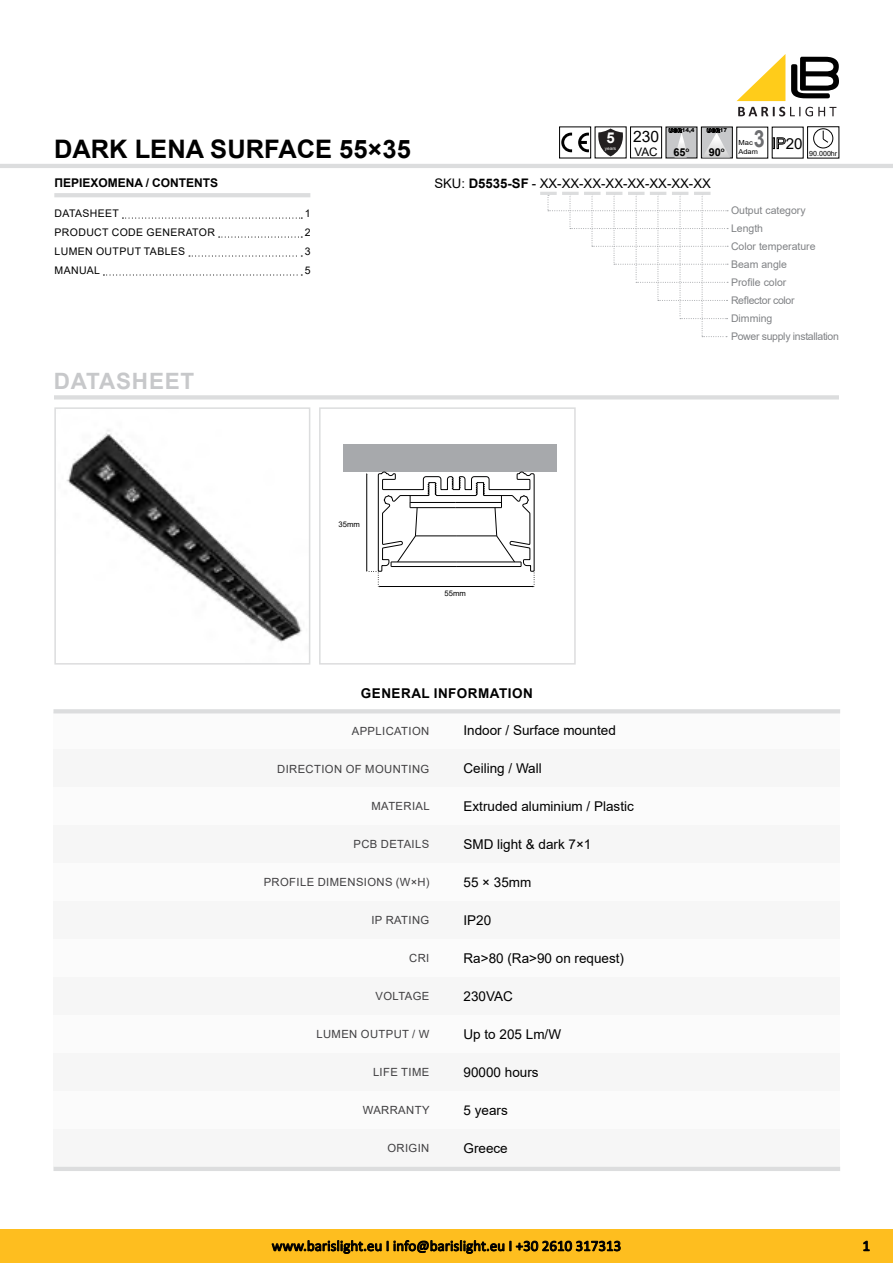
<style>
.page{position:relative;width:893px;height:1263px;background:#fff}
.page>*{position:absolute;margin:0;border:0;box-sizing:border-box;transform-origin:0 0}
.t1{font:700 25.5px "Arial";color:#000}
.t2{font:700 23.55px "Arial";color:#6d6e71;scale:.83 1}
.t3{font:700 22.5px "Arial";letter-spacing:.035em;color:#c7c8ca}
.t4{font:15.6px "Arial";color:#000}
.t5{font:15.15px "Arial";color:#000}
.t6{font:15px "Calibri";color:#000}
.t7{font:700 15px "Arial";color:#fff}
.t8{font:13.5px "Arial";color:#000}
.t9{font:700 13.5px "Arial";letter-spacing:.035em;color:#000}
.t10{font:13.2px "Arial";color:#000}
.t11{font:700 12px "Arial";color:#000}
.t12{font:11.7px "Arial";color:#000}
.t13{font:11.25px "Arial";letter-spacing:.035em;color:#414042}
.t14{font:700 10.95px "Arial";color:#000}
.t15{font:10.5px/18px "Arial";color:#808285}
.t16{font:10.5px "Arial";letter-spacing:.035em;color:#000}
.t17{font:7.65px "Arial";color:#000}
.t18{font:7.05px "Arial";color:#000}
.t19{font:6.9px "Arial";color:#000;scale:1.09 1}
.t20{font:6.75px "Arial";color:#000;scale:1.09 1}
.t21{font:900 5.4px "Arial";color:#000}
.t22{font:4.65px "Arial";color:#fff}
.s1{color:#fff}
.s2{font-weight:700}
</style>
<div class="page">
<svg style="left:738px;top:107px;width:98px;height:9px"></svg>
<svg style="left:791px;top:57px;width:48px;height:41px"></svg>
<svg style="left:737px;top:54px;width:48px;height:47px"></svg>
<div style="left:0;top:1229px;width:893px;height:34px;background:#febe1f"></div>
<svg style="left:272px;top:1240px;width:109px;height:13px"></svg>
<svg style="left:394px;top:1240px;width:110px;height:13px"></svg>
<svg style="left:510px;top:1241px;width:110px;height:10px"></svg>
<hr style="left:0;top:164px;width:893px;height:4px;background:#dcddde">
<svg style="left:863px;top:1241px;width:6px;height:10px"></svg>
<div style="left:343px;top:444px;width:213px;height:28px;background:#a7a9ac"></div>
<svg style="left:366px;top:472px;width:169px;height:115px"></svg>
<hr style="left:391px;top:562px;width:65px;height:1px;background:#000">
<hr style="left:391px;top:566px;width:65px;height:1px;background:#000">
<div style="left:319px;top:407px;width:257px;height:258px;border:2px solid #dcddde"></div>
<svg style="left:122px;top:218px;width:180px;height:1px"></svg>
<svg style="left:219px;top:236px;width:83px;height:2px"></svg>
<svg style="left:189px;top:255px;width:113px;height:2px"></svg>
<svg style="left:103px;top:274px;width:199px;height:2px"></svg>
<hr style="left:54px;top:193px;width:256px;height:4px;background:#dcddde">
<hr style="left:54px;top:395px;width:785px;height:4px;background:#dcddde">
<svg style="left:547px;top:194px;width:181px;height:143px"></svg>
<hr style="left:540px;top:192px;width:17px;height:3px;background:#dcddde">
<hr style="left:562px;top:192px;width:17px;height:3px;background:#dcddde">
<hr style="left:584px;top:192px;width:16px;height:3px;background:#dcddde">
<hr style="left:606px;top:192px;width:16px;height:3px;background:#dcddde">
<hr style="left:628px;top:192px;width:16px;height:3px;background:#dcddde">
<hr style="left:650px;top:192px;width:16px;height:3px;background:#dcddde">
<hr style="left:672px;top:192px;width:16px;height:3px;background:#dcddde">
<hr style="left:694px;top:192px;width:16px;height:3px;background:#dcddde">
<div style="left:53px;top:711px;width:393px;height:38px;background:#fbfbfb"></div>
<div style="left:53px;top:787px;width:393px;height:38px;background:#fbfbfb"></div>
<div style="left:53px;top:863px;width:393px;height:38px;background:#fbfbfb"></div>
<div style="left:53px;top:825px;width:393px;height:38px;background:#f6f6f6"></div>
<div style="left:446px;top:711px;width:394px;height:38px;background:#fbfbfb"></div>
<div style="left:446px;top:787px;width:394px;height:38px;background:#fbfbfb"></div>
<div style="left:446px;top:863px;width:394px;height:38px;background:#fbfbfb"></div>
<div style="left:446px;top:825px;width:394px;height:38px;background:#f6f6f6"></div>
<div style="left:53px;top:749px;width:393px;height:38px;background:#f6f6f6"></div>
<div style="left:446px;top:749px;width:394px;height:38px;background:#f6f6f6"></div>
<hr style="left:53px;top:709px;width:787px;height:4px;background:#dcddde">
<div style="left:53px;top:1053px;width:393px;height:38px;background:#f6f6f6"></div>
<div style="left:446px;top:1053px;width:394px;height:38px;background:#f6f6f6"></div>
<div style="left:53px;top:1129px;width:393px;height:38px;background:#f6f6f6"></div>
<div style="left:53px;top:1091px;width:393px;height:38px;background:#fbfbfb"></div>
<div style="left:53px;top:977px;width:393px;height:38px;background:#f6f6f6"></div>
<div style="left:53px;top:1015px;width:393px;height:38px;background:#fbfbfb"></div>
<div style="left:446px;top:1129px;width:394px;height:38px;background:#f6f6f6"></div>
<div style="left:446px;top:1091px;width:394px;height:38px;background:#fbfbfb"></div>
<div style="left:446px;top:977px;width:394px;height:38px;background:#f6f6f6"></div>
<div style="left:446px;top:1015px;width:394px;height:38px;background:#fbfbfb"></div>
<hr style="left:53px;top:1167px;width:787px;height:4px;background:#dcddde">
<div style="left:53px;top:901px;width:393px;height:38px;background:#f6f6f6"></div>
<div style="left:446px;top:901px;width:394px;height:38px;background:#f6f6f6"></div>
<div style="left:53px;top:939px;width:393px;height:38px;background:#fbfbfb"></div>
<div style="left:446px;top:939px;width:394px;height:38px;background:#fbfbfb"></div>
<img style="left:66px;top:429px;width:236px;height:213px">
<div style="left:54px;top:407px;width:256px;height:258px;border:2px solid #dcddde"></div>
<div style="left:559px;top:127px;width:32px;height:31px;border:1px solid #000"></div>
<svg style="left:561px;top:133px;width:11px;height:19px"></svg>
<svg style="left:578px;top:133px;width:11px;height:19px"></svg>
<div style="left:630px;top:127px;width:32px;height:31px;border:1px solid #000"></div>
<svg style="left:598px;top:128px;width:25px;height:28px"></svg>
<div style="left:814px;top:129px;width:19px;height:19px;border:1px solid #000;border-radius:50%"></div>
<svg style="left:823px;top:131px;width:5px;height:11px"></svg>
<svg style="left:773px;top:138px;width:12px;height:11px"></svg>
<div style="left:666px;top:127px;width:31px;height:31px;background:#c7c8ca"></div>
<img style="left:674px;top:133px;width:13px;height:25px">
<svg style="left:669px;top:128px;width:13px;height:5px"></svg>
<div style="left:701px;top:127px;width:31px;height:31px;background:#c7c8ca"></div>
<div style="left:701px;top:127px;width:31px;height:31px;border:1px solid #000"></div>
<img style="left:702px;top:133px;width:28px;height:25px">
<svg style="left:707px;top:128px;width:13px;height:5px"></svg>
<h1 class="t1" style="left:54px;top:131px;width:358px">DARK LENA SURFACE 55×35</h1>
<p class="t11" style="left:54px;top:174px;width:165px">ΠΕΡΙΕΧΟΜΕΝΑ / CONTENTS</p>
<p class="t16" style="left:55px;top:206px;width:66px">Datasheet</p>
<p class="t16" style="left:305px;top:206px;width:7px">1</p>
<p class="t16" style="left:55px;top:225px;width:162px">product code generator</p>
<p class="t16" style="left:305px;top:225px;width:7px">2</p>
<p class="t16" style="left:55px;top:244px;width:132px">lumen output tables</p>
<p class="t16" style="left:305px;top:244px;width:7px">3</p>
<p class="t16" style="left:55px;top:263px;width:47px">manual</p>
<p class="t16" style="left:305px;top:263px;width:7px">5</p>
<h3 class="t3" style="left:54px;top:365px;width:111px">DATASHEET</h3>
<p class="t7" style="left:606px;top:127px;width:10px">5</p>
<p class="t22" style="left:605px;top:145px;width:13px">years</p>
<p class="t4" style="left:633px;top:125px;width:28px">230</p>
<p class="t12" style="left:634px;top:143px;width:16px">VAC</p>
<p class="t21" style="left:668px;top:127px;width:27px"><span class="s1">UGR</span>14,4</p>
<p class="t14" style="left:673px;top:144px;width:17px">65<sup>O</sup></p>
<p class="t14" style="left:709px;top:144px;width:17px">90<sup>O</sup></p>
<h2 class="t2" style="left:754px;top:122px;width:15px">3</h2>
<p class="t19" style="left:738px;top:138px;width:15px">Mac</p>
<p class="t20" style="left:738px;top:147px;width:19px">Adam</p>
<p class="t5" style="left:786px;top:133px;width:18px">20</p>
<p class="t18" style="left:809px;top:148px;width:30px">90.000hr</p>
<p class="t10" style="left:434px;top:174px;width:278px">SKU : <span class="s2">D5535-SF</span> - XX-XX-XX-XX-XX-XX-XX-XX</p>
<p class="t15" style="left:731px;top:201px;width:109px">Output category<br>Length<br>Color temperature<br>Beam angle<br>Profile color<br>Reflector color<br>Dimming<br>Power supply installation</p>
<p class="t17" style="left:338px;top:519px;width:23px">35mm</p>
<p class="t17" style="left:445px;top:588px;width:23px">55mm</p>
<p class="t9" style="left:361px;top:684px;width:21px">GENE</p>
<p class="t9" style="left:401px;top:684px;width:122px">RAL INFORMATION</p>
<p class="t13" style="left:352px;top:723px;width:79px">Application</p>
<p class="t8" style="left:464px;top:721px;width:154px">I ndoor / Surface mounted</p>
<p class="t13" style="left:277px;top:761px;width:154px">Direction of mounting</p>
<p class="t8" style="left:464px;top:759px;width:80px">Ceiling / Wall</p>
<p class="t13" style="left:372px;top:799px;width:60px">Material</p>
<p class="t8" style="left:464px;top:797px;width:172px">Extruded aluminium / Plastic</p>
<p class="t13" style="left:353px;top:837px;width:77px">Pcb d etails</p>
<p class="t8" style="left:464px;top:835px;width:129px">SM D light &amp; dark 7×1</p>
<p class="t13" style="left:264px;top:875px;width:167px">Profile dimensions (W×H)</p>
<p class="t8" style="left:464px;top:873px;width:69px">55 × 35mm</p>
<p class="t13" style="left:371px;top:912px;width:59px">IP Rating</p>
<p class="t8" style="left:464px;top:911px;width:29px">IP20</p>
<p class="t13" style="left:409px;top:950px;width:8px">CRI</p>
<p class="t8" style="left:464px;top:949px;width:162px">Ra&gt;80 (Ra&gt;90 on request)</p>
<p class="t13" style="left:375px;top:988px;width:55px">Voltage</p>
<p class="t13" style="left:316px;top:1026px;width:114px">lumen output / W</p>
<p class="t8" style="left:464px;top:987px;width:41px">230VAC</p>
<p class="t8" style="left:464px;top:1025px;width:99px">U p to 205 Lm/W</p>
<p class="t13" style="left:373px;top:1064px;width:58px">Life time</p>
<p class="t8" style="left:464px;top:1063px;width:77px">90000 hours</p>
<p class="t13" style="left:363px;top:1102px;width:68px">Warranty</p>
<p class="t13" style="left:387px;top:1140px;width:43px">Origin</p>
<p class="t8" style="left:464px;top:1101px;width:46px">5 years</p>
<p class="t8" style="left:464px;top:1139px;width:46px">Greece</p>
<p class="t6" style="left:272px;top:1235px;width:351px">www.barislight.eu I info@barislight.eu Ι +30 2610 317313</p>
<p class="t6" style="left:862px;top:1235px;width:9px">1</p>
</div>
